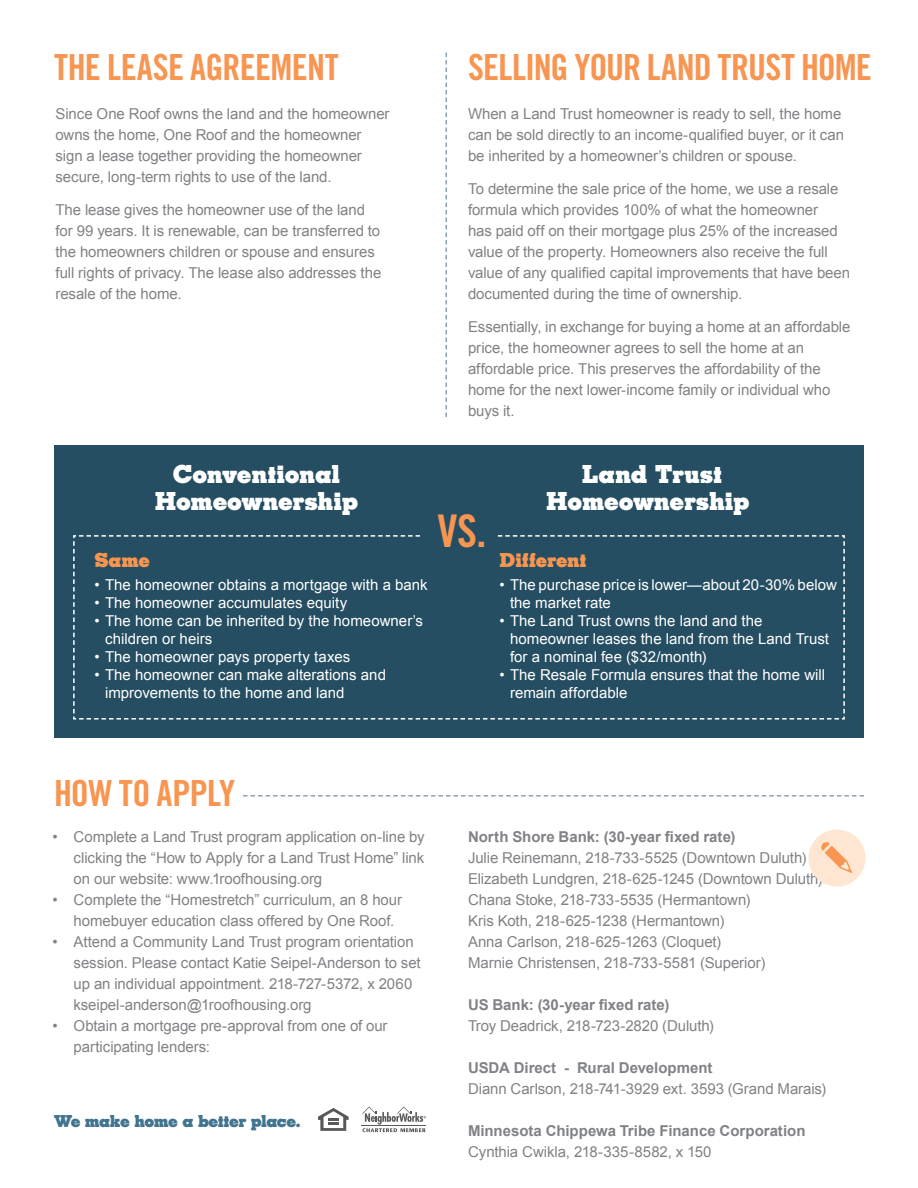
<style>
.page{position:relative;width:918px;height:1188px;background:#fff}
.page>*{position:absolute;margin:0;border:0;box-sizing:border-box;transform-origin:0 0}
.t1{font:45px "Trade Gothic LT Std Bd Cn 20";color:#f79551}
.t2{font:36px "Trade Gothic LT Std Bd Cn 20";letter-spacing:-.02em;color:#f79551}
.t3{font:700 27px "Memphis";letter-spacing:-.01em;color:#fff}
.t4{font:700 21px "Memphis";letter-spacing:-.01em;color:#f79551}
.t5{font:700 18px "Memphis";letter-spacing:-.03em;color:#41748e}
.t6{font:15px/21px "Arial";letter-spacing:-.005em;color:#808285}
.t7{font:15px/18px "Arial";letter-spacing:.005em;color:#fff}
.t8{font:700 15px "Arial";color:#808285}
</style>
<div class="page">
<div style="left:808px;top:830px;width:58px;height:57px;background:#fee6d3;border-radius:50%"></div>
<svg style="left:821px;top:842px;width:31px;height:31px"></svg>
<svg style="left:318px;top:1108px;width:31px;height:23px"></svg>
<svg style="left:362px;top:1107px;width:64px;height:25px"></svg>
<hr style="left:362px;top:1126px;width:64px;height:1px;background:#57585a">
<svg style="left:446px;top:52px;width:1px;height:365px"></svg>
<svg style="left:243px;top:795px;width:621px;height:2px"></svg>
<div style="left:54px;top:446px;width:810px;height:292px;background:#254e62"></div>
<svg style="left:73px;top:535px;width:772px;height:185px"></svg>
<div style="left:423px;top:496px;width:72px;height:78px;background:#254e62"></div>
<p class="t2" style="left:54px;top:45px;width:286px">THE LEASE AGREEMENT</p>
<p class="t2" style="left:468px;top:45px;width:405px">SELLING YOUR LAND TRUST HOME</p>
<p class="t6" style="left:56px;top:103px;width:336px">Since One Roof owns the land and the homeowner owns the home, One Roof and the homeowner sign a lease together providing the homeowner secure, long-term rights to use of the land.</p>
<p class="t6" style="left:56px;top:199px;width:327px">The lease gives the homeowner use of the land for 99 years. It is renewable, can be transferred to the homeowners children or spouse and ensures full rights of privacy. The lease also addresses the resale of the home.</p>
<p class="t3" style="left:173px;top:458px;width:169px">Conventional</p>
<p class="t3" style="left:155px;top:485px;width:205px">Homeownership</p>
<p class="t6" style="left:468px;top:103px;width:378px">When a Land Trust homeowner is ready to sell, the home can be sold directly to an income-qualified buyer, or it can be inherited by a homeowner’s children or spouse.</p>
<p class="t6" style="left:468px;top:178px;width:384px">To determine the sale price of the home, we use a resale formula which provides 100% of what the homeowner<br>has paid off on their mortgage plus 25% of the increased value of the property. Homeowners also receive the full value of any qualified capital improvements that have been documented during the time of ownership.</p>
<p class="t6" style="left:468px;top:316px;width:384px">Essentially, in exchange for buying a home at an affordable price, the homeowner agrees to sell the home at an affordable price. This preserves the affordability of the home for the next lower-income family or individual who buys it.</p>
<p class="t1" style="left:438px;top:504px;width:50px">VS.</p>
<p class="t3" style="left:582px;top:458px;width:142px">Land Trust</p>
<p class="t3" style="left:546px;top:485px;width:205px">Homeownership</p>
<p class="t4" style="left:94px;top:548px;width:57px">Same</p>
<p class="t4" style="left:500px;top:548px;width:89px">Different</p>
<p class="t7" style="left:94px;top:576px;width:335px">• The homeowner obtains a mortgage with a bank</p>
<p class="t7" style="left:94px;top:594px;width:254px">• The homeowner accumulates equity</p>
<p class="t7" style="left:105px;top:612px;width:320px;text-indent:-10px">• The home can be inherited by the homeowner’s children or heirs</p>
<p class="t7" style="left:94px;top:648px;width:257px">• The homeowner pays property taxes</p>
<p class="t7" style="left:105px;top:666px;width:283px;text-indent:-10px">• The homeowner can make alterations and improvements to the home and land</p>
<p class="t2" style="left:54px;top:771px;width:183px">HOW TO APPLY</p>
<p class="t6" style="left:74px;top:826px;width:353px;text-align:justify;text-indent:-21px">• Complete a Land Trust program application on-line by clicking the “How to Apply for a Land Trust Home” link on our website: www.1roofhousing.org</p>
<p class="t6" style="left:74px;top:889px;width:330px;text-indent:-21px">• Complete the “Homestretch” curriculum, an 8 hour homebuyer education class offered by One Roof.</p>
<p class="t6" style="left:74px;top:931px;width:348px;text-indent:-21px">• Attend a Community Land Trust program orientation session. Please contact Katie Seipel-Anderson to set up an individual appointment. 218-727-5372, x 2060 kseipel-anderson@1roofhousing.org</p>
<p class="t6" style="left:74px;top:1015px;width:315px;text-indent:-21px">• Obtain a mortgage pre-approval from one of our participating lenders:</p>
<p class="t5" style="left:54px;top:1111px;width:249px">We make home a better place.</p>
<p class="t7" style="left:510px;top:576px;width:328px;text-indent:-10px">• The purchase price is lower—about 20-30% below the market rate</p>
<p class="t7" style="left:510px;top:612px;width:321px;text-indent:-10px">• The Land Trust owns the land and the homeowner leases the land from the Land Trust for a nominal fee ($32/month)</p>
<p class="t7" style="left:510px;top:666px;width:317px;text-indent:-10px">• The Resale Formula ensures that the home will remain affordable</p>
<p class="t8" style="left:468px;top:827px;width:269px">North Shore Bank: (30-year fixed rate)</p>
<p class="t6" style="left:468px;top:847px;width:340px">Julie Reinemann, 218-733-5525 (Downtown Duluth)</p>
<p class="t6" style="left:468px;top:868px;width:356px">Elizabeth Lundgren, 218-625-1245 (Downtown Duluth)</p>
<p class="t6" style="left:468px;top:889px;width:284px">Chana Stoke, 218-733-5535 (Hermantown)</p>
<p class="t6" style="left:468px;top:910px;width:258px">Kris Koth, 218-625-1238 (Hermantown)</p>
<p class="t6" style="left:468px;top:931px;width:255px">Anna Carlson, 218-625-1263 (Cloquet)</p>
<p class="t6" style="left:468px;top:952px;width:299px">Marnie Christensen, 218-733-5581 (Superior)</p>
<p class="t8" style="left:468px;top:995px;width:203px">US Bank: (30-year fixed rate)</p>
<p class="t6" style="left:468px;top:1015px;width:247px">Troy Deadrick, 218-723-2820 (Duluth)</p>
<p class="t8" style="left:468px;top:1058px;width:246px">USDA Direct - Rural Development</p>
<p class="t6" style="left:468px;top:1078px;width:360px">Diann Carlson, 218-741-3929 ext. 3593 (Grand Marais)</p>
<p class="t8" style="left:468px;top:1121px;width:339px">Minnesota Chippewa Tribe Finance Corporation</p>
<p class="t6" style="left:468px;top:1141px;width:245px">Cynthia Cwikla, 218-335-8582, x 150</p>
</div>
